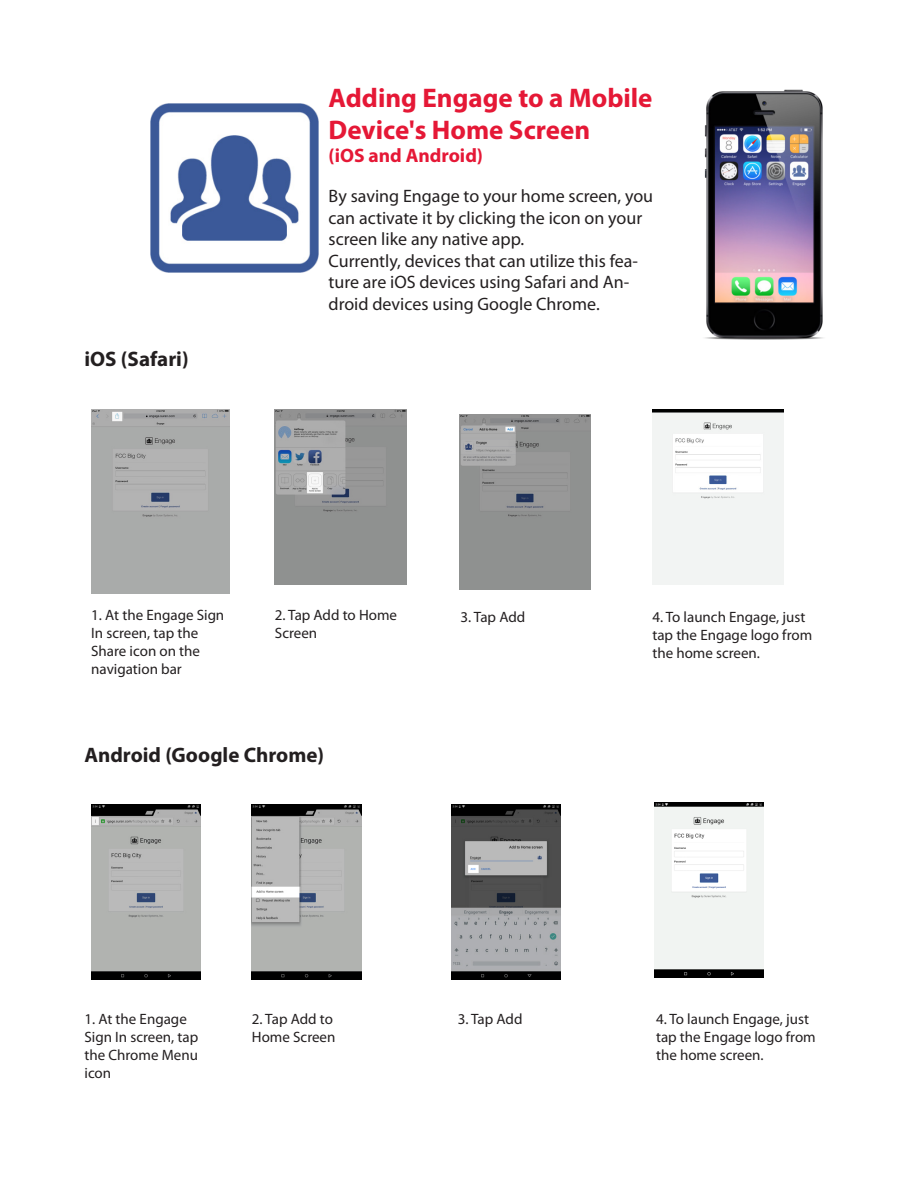
<style>
.page{position:relative;width:918px;height:1188px;background:#fff}
.page>*{position:absolute;margin:0;border:0;box-sizing:border-box;transform-origin:0 0}
.t1{font:700 27px/32.4px "Myriad Pro";color:#e51836}
.t2{font:700 21px "Myriad Pro";color:#231f20}
.t3{font:700 19.5px "Myriad Pro";color:#e51836}
.t4{font:18px/21.6px "Myriad Pro";color:#231f20}
.t5{font:15px/18px "Myriad Pro";color:#231f20}
</style>
<div class="page">
<img style="left:91px;top:410px;width:139px;height:184px">
<img style="left:275px;top:410px;width:131px;height:175px">
<img style="left:459px;top:414px;width:131px;height:175px">
<img style="left:652px;top:410px;width:132px;height:175px">
<img style="left:91px;top:804px;width:110px;height:175px">
<img style="left:252px;top:804px;width:109px;height:175px">
<img style="left:452px;top:804px;width:109px;height:175px">
<img style="left:655px;top:802px;width:109px;height:175px">
<img style="left:704px;top:89px;width:119px;height:251px">
<img style="left:150px;top:104px;width:169px;height:168px">
<p class="t2" style="left:85px;top:345px;width:106px">iOS (Safari)</p>
<p class="t1" style="left:329px;top:80px;width:326px">Adding Engage to a Mobile<br>Device's Home Screen</p>
<p class="t3" style="left:329px;top:143px;width:156px">(iOS and Android)</p>
<p class="t4" style="left:329px;top:185px;width:326px">By saving Engage to your home screen, you can activate it by clicking the icon on your screen like any native app.</p>
<p class="t4" style="left:329px;top:250px;width:311px">Currently, devices that can utilize this fea&shy;ture are iOS devices using Safari and An&shy;droid devices using Google Chrome.</p>
<p class="t5" style="left:91px;top:606px;width:135px">1. At the Engage Sign<br>In screen, tap the<br>Share icon on the navigation bar</p>
<p class="t5" style="left:275px;top:606px;width:124px">2. Tap Add to Home<br>Screen</p>
<p class="t5" style="left:461px;top:608px;width:66px">3. Tap Add</p>
<p class="t5" style="left:652px;top:608px;width:161px">4. To launch Engage, just tap the Engage logo from the home screen.</p>
<p class="t2" style="left:85px;top:741px;width:241px">Android (Google Chrome)</p>
<p class="t5" style="left:85px;top:1010px;width:115px">1. At the Engage<br>Sign In screen, tap the Chrome Menu icon</p>
<p class="t5" style="left:252px;top:1010px;width:85px">2. Tap Add to<br>Home Screen</p>
<p class="t5" style="left:458px;top:1010px;width:66px">3. Tap Add</p>
<p class="t5" style="left:656px;top:1010px;width:161px">4. To launch Engage, just tap the Engage logo from the home screen.</p>
</div>
